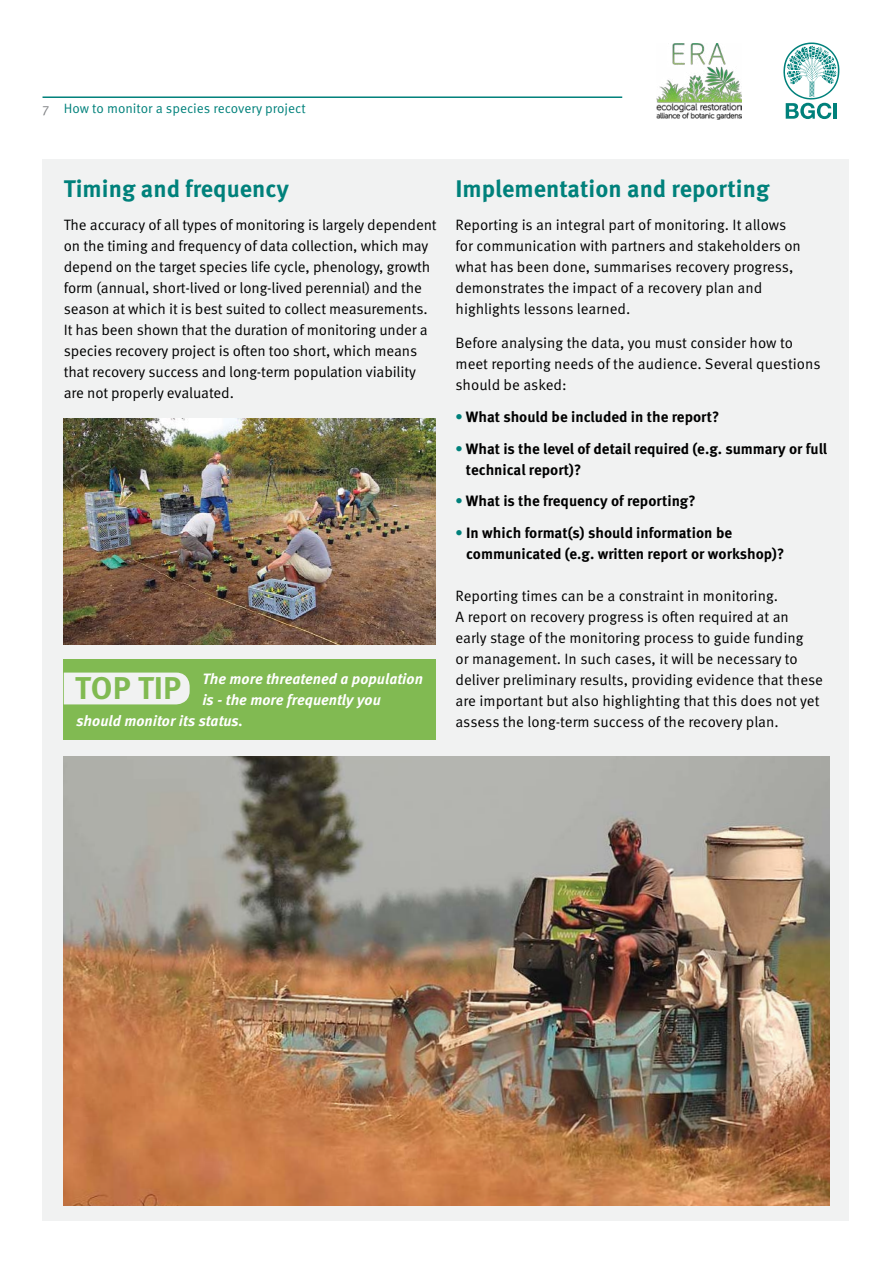
<style>
.page{position:relative;width:893px;height:1263px;background:#fff}
.page>*{position:absolute;margin:0;border:0;box-sizing:border-box;transform-origin:0 0}
.t1{font:700 31.5px "Meta Pro";color:#81ba52}
.t2{font:700 24px "Meta Pro";color:#00817b}
.t3{font:15px/21px "Meta Pro Norm";letter-spacing:-.005em;color:#000}
.t4{font:700 15px/21px "Meta Pro";color:#000}
.t5{font:italic 700 15px "Meta Pro";color:#fff}
.t6{font:13.5px "Meta Pro Norm";color:#00817b}
.s1{color:#808285}
.s2{color:#00817b}
</style>
<div class="page">
<div style="left:43px;top:159px;width:806px;height:1061px;background:#f1f2f2"></div>
<img style="left:656px;top:44px;width:86px;height:76px">
<svg style="left:783px;top:43px;width:56px;height:76px"></svg>
<hr style="left:43px;top:96px;width:579px;height:2px;background:#00817b">
<div style="left:64px;top:659px;width:372px;height:81px;background:#81ba52"></div>
<div style="left:64px;top:673px;width:126px;height:31px;background:#f1f2f2"></div>
<img style="left:64px;top:419px;width:372px;height:225px">
<img style="left:64px;top:757px;width:765px;height:448px">
<p class="t6" style="left:43px;top:98px;width:265px"><span class="s1">7</span> How to monitor a species recovery project</p>
<h2 class="t2" style="left:64px;top:170px;width:227px">Timing and frequency</h2>
<p class="t3" style="left:64px;top:214px;width:374px">The accuracy of all types of monitoring is largely dependent on the timing and frequency of data collection, which may depend on the target species life cycle, phenology, growth form (annual, short-lived or long-lived perennial) and the season at which it is best suited to collect measurements.<br>It has been shown that the duration of monitoring under a species recovery project is often too short, which means that recovery success and long-term population viability are not properly evaluated.</p>
<p class="t5" style="left:202px;top:666px;width:222px">The more threatened a population</p>
<p class="t5" style="left:202px;top:687px;width:180px">is - the more frequently you</p>
<p class="t5" style="left:77px;top:708px;width:168px">should monitor its status.</p>
<h1 class="t1" style="left:75px;top:663px;width:108px">Top TIP</h1>
<h2 class="t2" style="left:455px;top:170px;width:316px">Implementation and reporting</h2>
<p class="t3" style="left:455px;top:214px;width:347px">Reporting is an integral part of monitoring. It allows for communication with partners and stakeholders on what has been done, summarises recovery progress, demonstrates the impact of a recovery plan and highlights lessons learned.</p>
<p class="t3" style="left:455px;top:332px;width:367px">Before analysing the data, you must consider how to meet reporting needs of the audience. Several questions should be asked:</p>
<p class="t4" style="left:455px;top:405px;width:265px"><span class="s2">•</span> What should be included in the report?</p>
<p class="t4" style="left:466px;top:437px;width:363px;text-indent:-10px"><span class="s2">•</span> What is the level of detail required (e.g. summary or full technical report)?</p>
<p class="t4" style="left:455px;top:489px;width:242px"><span class="s2">•</span> What is the frequency of reporting?</p>
<p class="t4" style="left:466px;top:521px;width:320px;text-indent:-11px"><span class="s2">•</span> In which format(s) should information be communicated (e.g. written report or workshop)?</p>
<p class="t3" style="left:455px;top:584px;width:369px">Reporting times can be a constraint in monitoring.<br>A report on recovery progress is often required at an early stage of the monitoring process to guide funding<br>or management. In such cases, it will be necessary to deliver preliminary results, providing evidence that these are important but also highlighting that this does not yet assess the long-term success of the recovery plan.</p>
</div>
